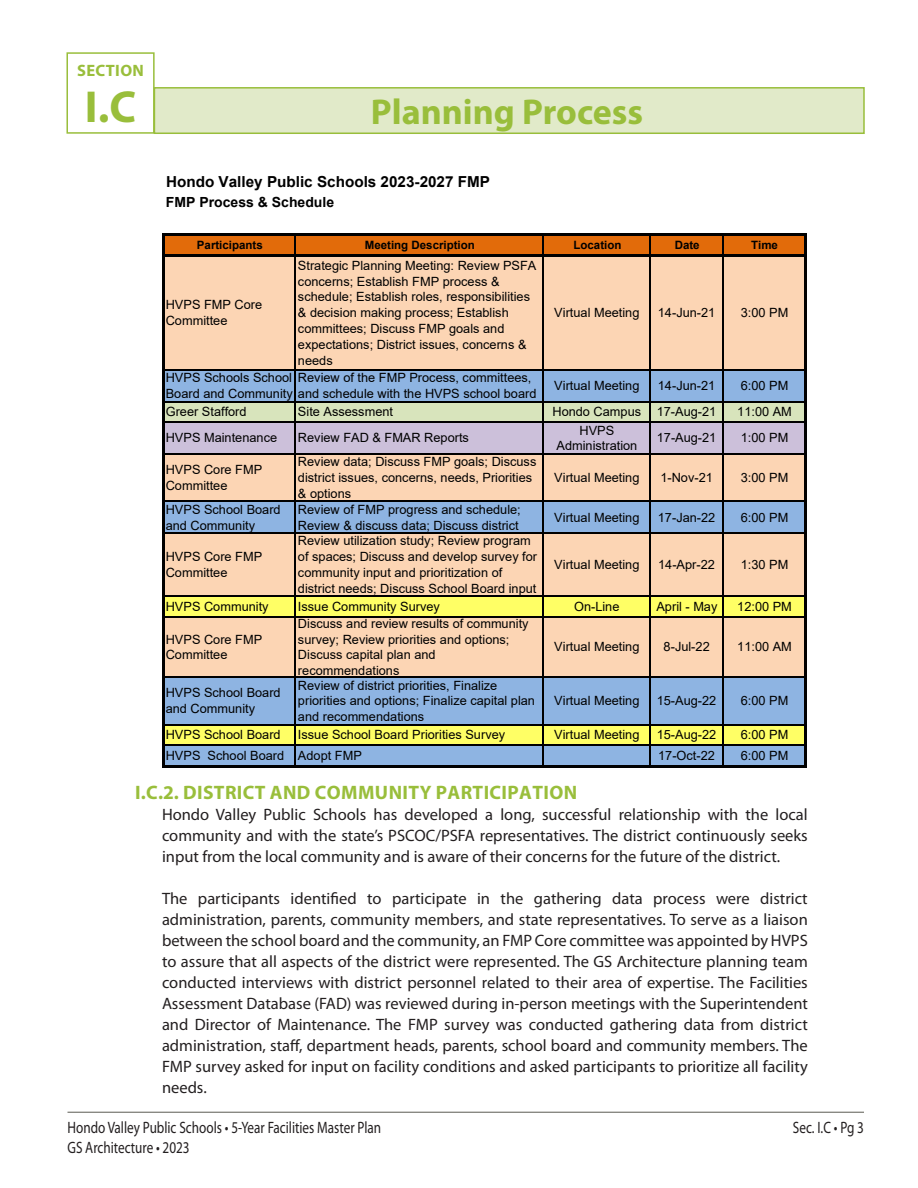
<style>
.page{position:relative;width:918px;height:1188px;background:#fff}
.page>*{position:absolute;margin:0;border:0;box-sizing:border-box;transform-origin:0 0}
.t1{font:700 45px "Myriad Pro";color:#99be3b}
.t2{font:700 36px "Myriad Pro";color:#99be3b}
.t3{font:700 19.5px "Myriad Pro";letter-spacing:.02em;color:#99be3b}
.Regular_Text_Paragra{font:16.5px/21px "Myriad Pro";color:#231f20;text-align:justify}
.Regular_Text_Paragra-2{font:16.5px/19.8px "Myriad Pro";color:#231f20;scale:.8 1}
.t4{font:700 16.5px "Myriad Pro";letter-spacing:.02em;color:#99be3b}
.t5{font:700 15.15px "Arial";color:#000}
.t6{font:700 13.95px "Arial";color:#000}
.t7{font:12.75px/15.8px "Arial";color:#000}
.t8{font:700 11.55px "Arial";color:#000}
</style>
<div class="page">
<hr style="left:68px;top:1112px;width:796px;height:1px;background:#6d6d65">
<div style="left:66px;top:52px;width:89px;height:82px;border:2px solid #99be3b"></div>
<div style="left:154px;top:87px;width:711px;height:47px;background:#e1eac9;border:2px solid #99be3b"></div>
<div style="left:164px;top:234px;width:642px;height:22px;background:#e26b0a"></div>
<div style="left:164px;top:256px;width:642px;height:114px;background:#fcd5b4"></div>
<div style="left:164px;top:370px;width:642px;height:32px;background:#8eb4e2"></div>
<div style="left:164px;top:402px;width:642px;height:20px;background:#d8e4bc"></div>
<div style="left:164px;top:422px;width:642px;height:32px;background:#ccc0da"></div>
<div style="left:164px;top:454px;width:642px;height:47px;background:#fcd5b4"></div>
<div style="left:164px;top:501px;width:642px;height:32px;background:#8eb4e2"></div>
<div style="left:164px;top:533px;width:642px;height:63px;background:#fcd5b4"></div>
<div style="left:164px;top:596px;width:642px;height:21px;background:#ffff65"></div>
<div style="left:164px;top:617px;width:642px;height:60px;background:#fcd5b4"></div>
<div style="left:164px;top:677px;width:642px;height:48px;background:#8eb4e2"></div>
<div style="left:164px;top:725px;width:642px;height:20px;background:#ffff65"></div>
<div style="left:164px;top:745px;width:642px;height:22px;background:#8eb4e2"></div>
<svg style="left:295px;top:235px;width:1px;height:19px"></svg>
<svg style="left:543px;top:235px;width:1px;height:19px"></svg>
<svg style="left:650px;top:235px;width:1px;height:19px"></svg>
<svg style="left:722px;top:235px;width:2px;height:19px"></svg>
<hr style="left:162px;top:233px;width:3px;height:535px;background:#000">
<hr style="left:295px;top:257px;width:1px;height:508px;background:#000">
<hr style="left:543px;top:257px;width:1px;height:508px;background:#000">
<hr style="left:650px;top:257px;width:1px;height:508px;background:#000">
<hr style="left:722px;top:257px;width:2px;height:508px;background:#000">
<hr style="left:804px;top:235px;width:3px;height:533px;background:#000">
<hr style="left:165px;top:233px;width:642px;height:2px;background:#000">
<hr style="left:165px;top:254px;width:642px;height:3px;background:#000">
<hr style="left:165px;top:369px;width:639px;height:2px;background:#000">
<hr style="left:165px;top:401px;width:639px;height:1px;background:#000">
<hr style="left:165px;top:422px;width:639px;height:1px;background:#000">
<hr style="left:165px;top:453px;width:639px;height:1px;background:#000">
<hr style="left:165px;top:501px;width:639px;height:1px;background:#000">
<hr style="left:165px;top:532px;width:639px;height:2px;background:#000">
<hr style="left:165px;top:596px;width:639px;height:1px;background:#000">
<hr style="left:165px;top:616px;width:639px;height:1px;background:#000">
<hr style="left:165px;top:677px;width:639px;height:1px;background:#000">
<hr style="left:165px;top:724px;width:639px;height:1px;background:#000">
<hr style="left:165px;top:744px;width:639px;height:2px;background:#000">
<hr style="left:165px;top:765px;width:642px;height:3px;background:#000">
<p class="t4" style="left:77px;top:59px;width:68px">SECTION</p>
<h1 class="t1" style="left:85px;top:77px;width:53px">I.C</h1>
<h2 class="t2" style="left:371px;top:89px;width:274px">Planning Process</h2>
<p class="t5" style="left:166px;top:171px;width:326px">Hondo Valley Public Schools 2023-2027 FMP</p>
<p class="t6" style="left:166px;top:192px;width:170px">FMP Process &amp; Schedule</p>
<p class="t8" style="left:197px;top:237px;width:67px">Participants</p>
<p class="t8" style="left:365px;top:237px;width:112px">Meeting Description</p>
<p class="t8" style="left:573px;top:237px;width:50px">Location</p>
<p class="t8" style="left:675px;top:237px;width:26px">Date</p>
<p class="t8" style="left:751px;top:237px;width:28px">Time</p>
<p class="t7" style="left:166px;top:297px;width:98px">HVPS FMP Core<br>Committee</p>
<p class="t7" style="left:298px;top:257px;width:240px">Strategic Planning Meeting: Review PSFA concerns; Establish FMP process &amp; schedule; Establish roles, responsibilities &amp; decision making process; Establish committees; Discuss FMP goals and expectations; District issues, concerns &amp; needs</p>
<p class="t7" style="left:166px;top:370px;width:372px">HVPS Schools School<br>Board and Community and schedule with the HVPS school board</p>
<p class="t7" style="left:298px;top:370px;width:235px">Review of the FMP Process, committees,</p>
<p class="t7" style="left:554px;top:305px;width:87px">Virtual Meeting</p>
<p class="t7" style="left:658px;top:305px;width:59px">14-Jun-21</p>
<p class="t7" style="left:741px;top:305px;width:49px">3:00 PM</p>
<p class="t7" style="left:554px;top:378px;width:87px">Virtual Meeting</p>
<p class="t7" style="left:658px;top:378px;width:59px">14-Jun-21</p>
<p class="t7" style="left:741px;top:378px;width:49px">6:00 PM</p>
<p class="t7" style="left:166px;top:404px;width:82px">Greer Stafford</p>
<p class="t7" style="left:298px;top:404px;width:97px">Site Assessment</p>
<p class="t7" style="left:552px;top:404px;width:165px">Hondo Campus 17-Aug-21</p>
<p class="t7" style="left:737px;top:404px;width:56px">11:00 AM</p>
<p class="t7" style="left:166px;top:430px;width:113px">HVPS Maintenance</p>
<p class="t7" style="left:298px;top:430px;width:173px">Review FAD &amp; FMAR Reports</p>
<p class="t7" style="left:557px;top:422px;width:82px;text-align:center">HVPS<br>Administration</p>
<p class="t7" style="left:657px;top:430px;width:61px">17-Aug-21</p>
<p class="t7" style="left:741px;top:430px;width:49px">1:00 PM</p>
<p class="t7" style="left:166px;top:462px;width:98px">HVPS Core FMP<br>Committee</p>
<p class="t7" style="left:298px;top:454px;width:240px">Review data; Discuss FMP goals; Discuss district issues, concerns, needs, Priorities &amp; options</p>
<p class="t7" style="left:554px;top:470px;width:87px">Virtual Meeting</p>
<p class="t7" style="left:660px;top:470px;width:54px">1-Nov-21</p>
<p class="t7" style="left:741px;top:470px;width:49px">3:00 PM</p>
<p class="t7" style="left:166px;top:501px;width:116px">HVPS School Board and Community</p>
<p class="t7" style="left:298px;top:501px;width:224px">Review of FMP progress and schedule;<br>Review &amp; discuss data; Discuss district</p>
<p class="t7" style="left:554px;top:509px;width:87px">Virtual Meeting</p>
<p class="t7" style="left:658px;top:509px;width:59px">17-Jan-22</p>
<p class="t7" style="left:741px;top:509px;width:49px">6:00 PM</p>
<p class="t7" style="left:166px;top:549px;width:98px">HVPS Core FMP<br>Committee</p>
<p class="t7" style="left:298px;top:533px;width:241px">Review utilization study; Review program of spaces; Discuss and develop survey for community input and prioritization of district needs; Discuss School Board input</p>
<p class="t7" style="left:554px;top:557px;width:87px">Virtual Meeting</p>
<p class="t7" style="left:658px;top:557px;width:58px">14-Apr-22</p>
<p class="t7" style="left:741px;top:557px;width:49px">1:30 PM</p>
<p class="t7" style="left:166px;top:599px;width:104px">HVPS Community</p>
<p class="t7" style="left:298px;top:599px;width:143px">Issue Community Survey</p>
<p class="t7" style="left:574px;top:599px;width:47px">On-Line</p>
<p class="t7" style="left:656px;top:599px;width:63px">April - May</p>
<p class="t7" style="left:737px;top:599px;width:56px">12:00 PM</p>
<p class="t7" style="left:166px;top:631px;width:98px">HVPS Core FMP<br>Committee</p>
<p class="t7" style="left:298px;top:615px;width:232px">Discuss and review results of community survey; Review priorities and options;<br>Discuss capital plan and recommendations</p>
<p class="t7" style="left:554px;top:639px;width:87px">Virtual Meeting</p>
<p class="t7" style="left:664px;top:639px;width:48px">8-Jul-22</p>
<p class="t7" style="left:737px;top:639px;width:56px">11:00 AM</p>
<p class="t7" style="left:166px;top:685px;width:116px">HVPS School Board and Community</p>
<p class="t7" style="left:298px;top:677px;width:239px">Review of district priorities, Finalize priorities and options; Finalize capital plan and recommendations</p>
<p class="t7" style="left:554px;top:693px;width:87px">Virtual Meeting</p>
<p class="t7" style="left:657px;top:693px;width:61px">15-Aug-22</p>
<p class="t7" style="left:741px;top:693px;width:49px">6:00 PM</p>
<p class="t7" style="left:166px;top:727px;width:116px">HVPS School Board</p>
<p class="t7" style="left:298px;top:727px;width:209px">Issue School Board Priorities Survey</p>
<p class="t7" style="left:554px;top:727px;width:87px">Virtual Meeting</p>
<p class="t7" style="left:657px;top:727px;width:61px">15-Aug-22</p>
<p class="t7" style="left:741px;top:727px;width:49px">6:00 PM</p>
<p class="t7" style="left:166px;top:748px;width:198px">HVPS School Board Adopt FMP</p>
<p class="t7" style="left:658px;top:748px;width:58px">17-Oct-22</p>
<p class="t7" style="left:741px;top:748px;width:49px">6:00 PM</p>
<p class="t3" style="left:135px;top:779px;width:444px">I.C.2. DISTRICT AND COMMUNITY PARTICIPATION</p>
<p class="Regular_Text_Paragra" style="left:162px;top:803px;width:647px">Hondo Valley Public Schools has developed a long, successful relationship with the local community and with the state’s PSCOC/PSFA representatives. The district continuously seeks input from the local community and is aware of their concerns for the future of the district.</p>
<p class="Regular_Text_Paragra" style="left:162px;top:887px;width:647px">The participants identified to participate in the gathering data process were district administration, parents, community members, and state representatives. To serve as a liaison between the school board and the community, an FMP Core committee was appointed by HVPS to assure that all aspects of the district were represented. The GS Architecture planning team conducted interviews with district personnel related to their area of expertise. The Facilities Assessment Database (FAD) was reviewed during in-person meetings with the Superintendent and Director of Maintenance. The FMP survey was conducted gathering data from district administration, staff, department heads, parents, school board and community members. The FMP survey asked for input on facility conditions and asked participants to prioritize all facility needs.</p>
<p class="Regular_Text_Paragra-2" style="left:68px;top:1117px;width:394px">Hondo Valley Public Schools • 5-Year Facilities Master Plan<br>GS Architecture • 2023</p>
<p class="Regular_Text_Paragra-2" style="left:793px;top:1117px;width:90px">Sec. I.C • Pg 3</p>
</div>
